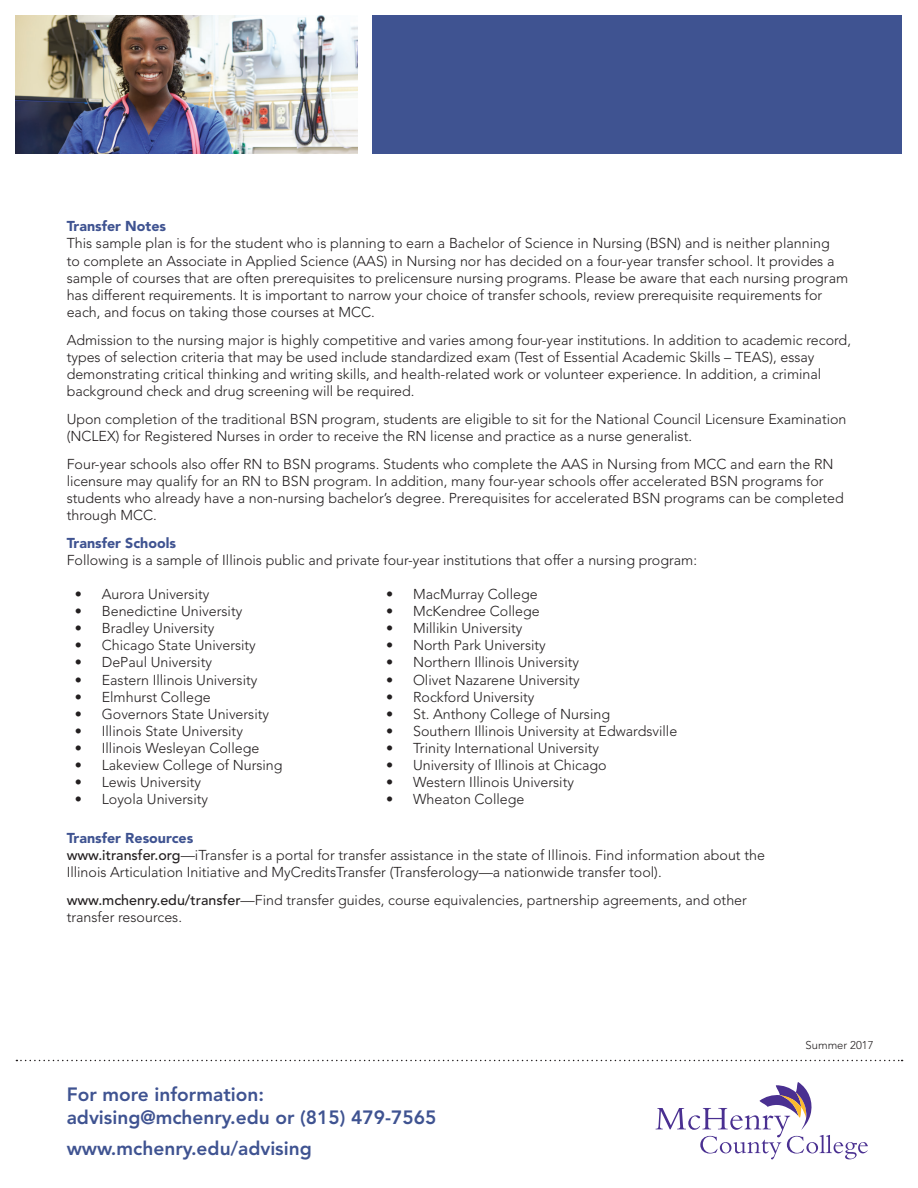
<style>
.page{position:relative;width:918px;height:1188px;background:#fff}
.page>*{position:absolute;margin:0;border:0;box-sizing:border-box;transform-origin:0 0}
.t1{font:800 19.2px "Avenir LT Std";color:#3f5391}
.Default{font:300 14.25px/17.1px "Avenir LT Std";color:#231f20}
.t2{font:900 14.25px "Avenir LT Std";color:#3f5391}
.t3{font:300 11.25px "Avenir LT Std";color:#231f20}
.s1{font-weight:500}
</style>
<div class="page">
<div style="left:373px;top:16px;width:529px;height:138px;background:#3f5391"></div>
<img style="left:16px;top:16px;width:342px;height:138px">
<svg style="left:16px;top:1060px;width:887px;height:1px"></svg>
<svg style="left:656px;top:1082px;width:212px;height:77px"></svg>
<p class="t2" style="left:67px;top:218px;width:101px">Transfer Notes</p>
<p class="Default" style="left:67px;top:235px;width:783px">This sample plan is for the student who is planning to earn a Bachelor of Science in Nursing (BSN) and is neither planning<br>to complete an Associate in Applied Science (AAS) in Nursing nor has decided on a four-year transfer school. It provides a sample of courses that are often prerequisites to prelicensure nursing programs. Please be aware that each nursing program has different requirements. It is important to narrow your choice of transfer schools, review prerequisite requirements for each, and focus on taking those courses at MCC.</p>
<p class="Default" style="left:67px;top:331px;width:786px">Admission to the nursing major is highly competitive and varies among four-year institutions. In addition to academic record, types of selection criteria that may be used include standardized exam (Test of Essential Academic Skills – TEAS), essay demonstrating critical thinking and writing skills, and health-related work or volunteer experience. In addition, a criminal background check and drug screening will be required.</p>
<p class="Default" style="left:67px;top:410px;width:781px">Upon completion of the traditional BSN program, students are eligible to sit for the National Council Licensure Examination (NCLEX) for Registered Nurses in order to receive the RN license and practice as a nurse generalist.</p>
<p class="Default" style="left:67px;top:455px;width:779px">Four-year schools also offer RN to BSN programs. Students who complete the AAS in Nursing from MCC and earn the RN licensure may qualify for an RN to BSN program. In addition, many four-year schools offer accelerated BSN programs for students who already have a non-nursing bachelor’s degree. Prerequisites for accelerated BSN programs can be completed through MCC.</p>
<p class="t2" style="left:67px;top:535px;width:111px">Transfer Schools</p>
<p class="Default" style="left:67px;top:552px;width:632px">Following is a sample of Illinois public and private four-year institutions that offer a nursing program:</p>
<p class="Default" style="left:75px;top:586px;width:136px">• Aurora University</p>
<p class="Default" style="left:75px;top:603px;width:169px">• Benedictine University</p>
<p class="Default" style="left:75px;top:620px;width:141px">• Bradley University</p>
<p class="Default" style="left:75px;top:637px;width:183px">• Chicago State University</p>
<p class="Default" style="left:75px;top:654px;width:139px">• DePaul University</p>
<p class="Default" style="left:75px;top:671px;width:184px">• Eastern Illinois University</p>
<p class="Default" style="left:75px;top:688px;width:138px">• Elmhurst College</p>
<p class="Default" style="left:75px;top:705px;width:196px">• Governors State University</p>
<p class="Default" style="left:75px;top:722px;width:170px">• Illinois State University</p>
<p class="Default" style="left:75px;top:740px;width:186px">• Illinois Wesleyan College</p>
<p class="Default" style="left:75px;top:757px;width:209px">• Lakeview College of Nursing</p>
<p class="Default" style="left:75px;top:774px;width:128px">• Lewis University</p>
<p class="Default" style="left:75px;top:791px;width:135px">• Loyola University</p>
<p class="Default" style="left:386px;top:586px;width:153px">• MacMurray College</p>
<p class="Default" style="left:386px;top:603px;width:155px">• McKendree College</p>
<p class="Default" style="left:386px;top:620px;width:138px">• Millikin University</p>
<p class="Default" style="left:386px;top:637px;width:161px">• North Park University</p>
<p class="Default" style="left:386px;top:654px;width:194px">• Northern Illinois University</p>
<p class="Default" style="left:386px;top:671px;width:195px">• Olivet Nazarene University</p>
<p class="Default" style="left:386px;top:688px;width:150px">• Rockford University</p>
<p class="Default" style="left:386px;top:705px;width:225px">• St. Anthony College of Nursing</p>
<p class="Default" style="left:386px;top:722px;width:293px">• Southern Illinois University at Edwardsville</p>
<p class="Default" style="left:386px;top:740px;width:215px">• Trinity International University</p>
<p class="Default" style="left:386px;top:757px;width:222px">• University of Illinois at Chicago</p>
<p class="Default" style="left:386px;top:774px;width:189px">• Western Illinois University</p>
<p class="Default" style="left:386px;top:791px;width:140px">• Wheaton College</p>
<p class="t2" style="left:67px;top:830px;width:128px">Transfer Resources</p>
<p class="Default" style="left:67px;top:847px;width:700px"><span class="s1">www.itransfer.org</span>—iTransfer is a portal for transfer assistance in the state of Illinois. Find information about the<br>Illinois Articulation Initiative and MyCreditsTransfer (Transferology—a nationwide transfer tool).</p>
<p class="Default" style="left:67px;top:892px;width:682px"><span class="s1">www.mchenry.edu/transfer</span>—Find transfer guides, course equivalencies, partnership agreements, and other transfer resources.</p>
<p class="t1" style="left:67px;top:1083px;width:199px">For more information:</p>
<p class="t1" style="left:67px;top:1106px;width:371px">advising@mchenry.edu or (815) 479-7565</p>
<p class="t1" style="left:67px;top:1137px;width:247px">www.mchenry.edu/advising</p>
<p class="t3" style="left:806px;top:1038px;width:70px">Summer 2017</p>
</div>
